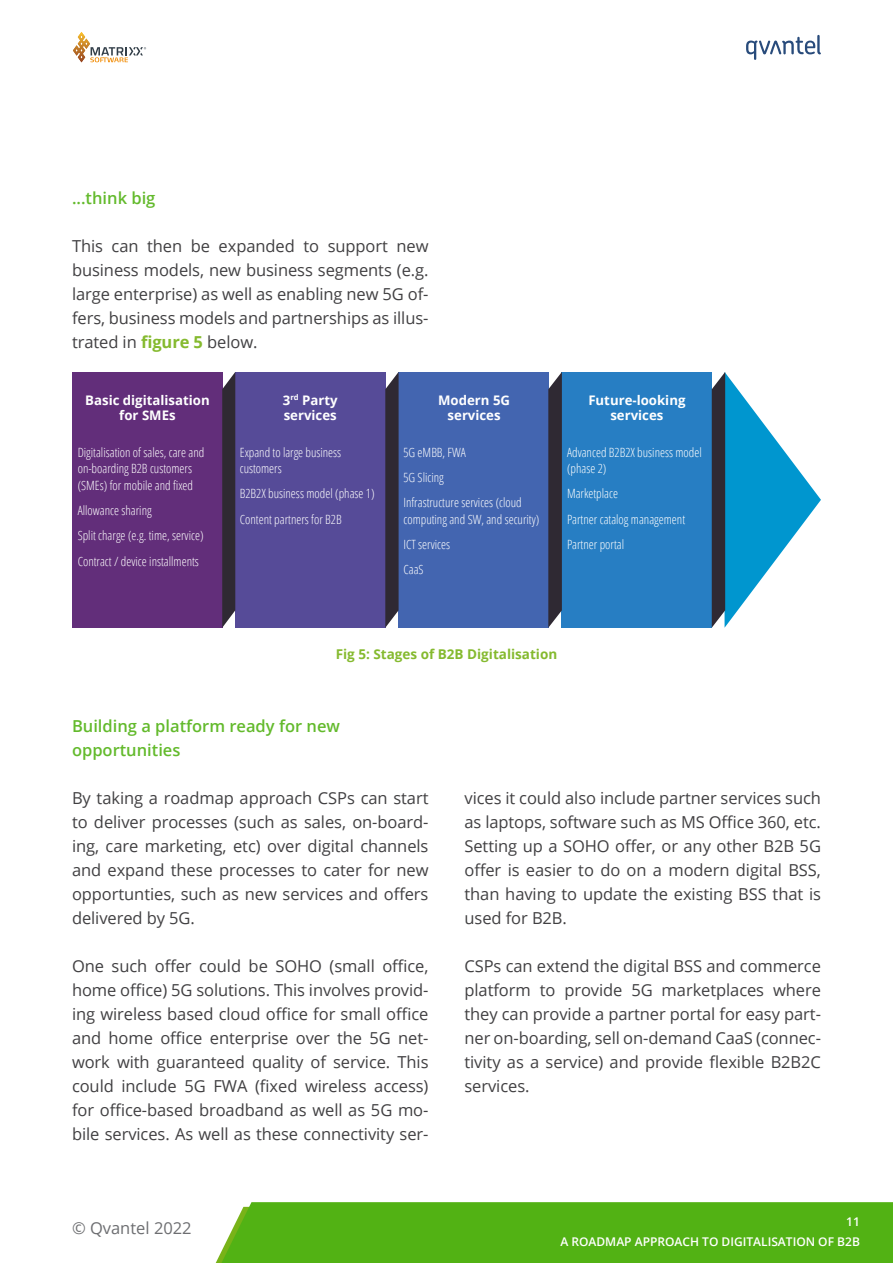
<style>
.page{position:relative;width:893px;height:1263px;background:#fff}
.page>*{position:absolute;margin:0;border:0;box-sizing:border-box;transform-origin:0 0}
.t1{font:16.5px/24px "Open Sans";letter-spacing:-.005em;color:#414042;text-align:justify}
.t2{font:600 16.5px/24px "Open Sans";color:#63ba2c}
.t3{font:16.5px "Open Sans";color:#6d6e71}
.t4{font:700 13.5px "Open Sans";color:#85ba2f}
.t5{font:700 13.2px/15.9px "Open Sans";color:#fff;text-align:center}
.t6{font:300 12.75px/25.3px "Open Sans Condensed";color:#fff}
.t7{font:600 12px/19.8px "Open Sans";color:#fff;text-align:right}
.s1{font-weight:700;color:#85ba2f}
</style>
<div class="page">
<svg style="left:746px;top:35px;width:75px;height:25px"></svg>
<div style="left:216px;top:1202px;width:677px;height:61px;background:#52b214"></div>
<svg style="left:73px;top:32px;width:73px;height:30px"></svg>
<div style="left:72px;top:372px;width:150px;height:256px;background:#622e7a"></div>
<div style="left:235px;top:372px;width:150px;height:256px;background:#564b98"></div>
<div style="left:398px;top:372px;width:150px;height:256px;background:#4365b0"></div>
<div style="left:561px;top:372px;width:151px;height:256px;background:#277ec3"></div>
<svg style="left:222px;top:372px;width:13px;height:256px;background:#3d3641"></svg>
<svg style="left:385px;top:372px;width:14px;height:256px;background:#3c3845"></svg>
<svg style="left:548px;top:372px;width:14px;height:256px;background:#3b3843"></svg>
<svg style="left:712px;top:372px;width:109px;height:256px"></svg>
<p class="t2" style="left:72px;top:186px;width:85px">...think big</p>
<p class="t1" style="left:72px;top:234px;width:358px">This can then be expanded to support new business models, new business segments (e.g. large enterprise) as well as enabling new 5G of&shy;fers, business models and partnerships as illus&shy;trated in <span class="s1">figure 5</span> below.</p>
<p class="t5" style="left:85px;top:391px;width:126px">Basic digitalisation for SMEs</p>
<p class="t5" style="left:283px;top:391px;width:56px;text-align:left">3<sup>rd</sup> Party services</p>
<p class="t5" style="left:438px;top:391px;width:73px">Modern 5G services</p>
<p class="t5" style="left:588px;top:391px;width:99px">Future-looking services</p>
<p class="t6" style="left:78px;top:443px;width:128px;line-height:16.5px">Digitalisation of sales, care and on-boarding B2B customers (SMEs) for mobile and fixed</p>
<p class="t6" style="left:78px;top:497px;width:127px">Allowance sharing<br>Split charge (e.g. time, service)<br>Contract / device installments</p>
<p class="t6" style="left:240px;top:443px;width:103px;line-height:16.5px">Expand to large business customers</p>
<p class="t6" style="left:240px;top:481px;width:136px">B2B2X business model (phase 1)<br>Content partners for B2B</p>
<p class="t6" style="left:567px;top:443px;width:136px;line-height:16.5px">Advanced B2B2X business model (phase 2)</p>
<p class="t6" style="left:567px;top:481px;width:120px">Marketplace<br>Partner catalog management<br>Partner portal</p>
<p class="t6" style="left:403px;top:439px;width:120px">5G eMBB, FWA<br>5G Slicing<br>Infrastructure services (cloud</p>
<p class="t6" style="left:403px;top:506px;width:137px">computing and SW, and security)<br>ICT services<br>CaaS</p>
<p class="t4" style="left:336px;top:644px;width:223px">Fig 5: Stages of B2B Digitalisation</p>
<p class="t2" style="left:72px;top:714px;width:269px">Building a platform ready for new opportunities</p>
<p class="t1" style="left:72px;top:786px;width:358px">By taking a roadmap approach CSPs can start to deliver processes (such as sales, on-board&shy;ing, care marketing, etc) over digital channels and expand these processes to cater for new opportunties, such as new services and offers delivered by 5G.</p>
<p class="t1" style="left:72px;top:954px;width:358px">One such offer could be SOHO (small office, home office) 5G solutions. This involves provid&shy;ing wireless based cloud office for small office and home office enterprise over the 5G net&shy;work with guaranteed quality of service. This could include 5G FWA (fixed wireless access) for office-based broadband as well as 5G mo&shy;bile services. As well as these connectivity ser-</p>
<p class="t3" style="left:72px;top:1216px;width:121px">© Qvantel 2022</p>
<p class="t1" style="left:464px;top:786px;width:358px">vices it could also include partner services such as laptops, software such as MS Office 360, etc.<br>Setting up a SOHO offer, or any other B2B 5G offer is easier to do on a modern digital BSS, than having to update the existing BSS that is used for B2B.</p>
<p class="t1" style="left:464px;top:954px;width:358px">CSPs can extend the digital BSS and commerce platform to provide 5G marketplaces where they can provide a partner portal for easy part&shy;ner on-boarding, sell on-demand CaaS (connec&shy;tivity as a service) and provide flexible B2B2C services.</p>
<p class="t7" style="left:560px;top:1211px;width:301px">11<br>A ROADMAP APPROACH TO DIGITALISATION OF B2B</p>
</div>
